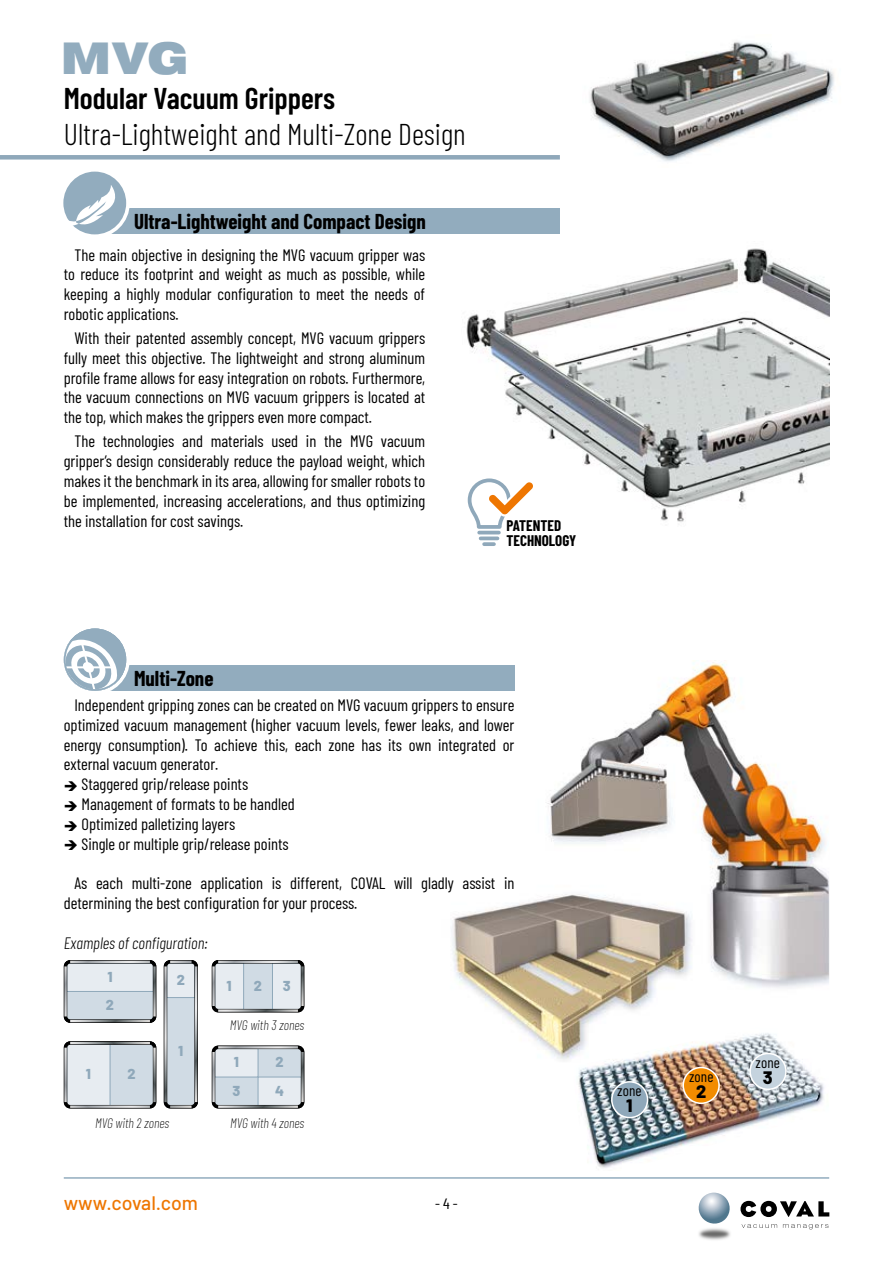
<style>
.page{position:relative;width:893px;height:1263px;background:#fff}
.page>*{position:absolute;margin:0;border:0;box-sizing:border-box;transform-origin:0 0}
.t1{font:900 45px "Pragmatica Ext";color:#92acbe}
.t2{font:300 30px "Barlow Condensed";color:#000}
.t3{font:600 30px "Barlow Condensed";color:#000}
.t4{font:700 21px "Barlow Condensed";color:#000}
.t5{font:500 19.5px "Barlow";color:#ee7601}
.t6{font:800 18px "Barlow";color:#000}
.t7{font:16.5px/19.8px "Barlow Condensed";color:#000;text-align:justify}
.t8{font:italic 300 16.5px "Barlow Condensed";color:#000}
.t9{font:700 15px/15px "Barlow Condensed";color:#000}
.t10{font:15px "Barlow Condensed";letter-spacing:.01em;color:#000}
.t11{font:15px "Barlow Condensed";letter-spacing:.01em;color:#000;scale:1.05 1}
.t12{font:800 14.4px/28.3px "Barlow";color:#8fa8ba}
.t13{font:italic 200 13.5px "Barlow Condensed";color:#000}
</style>
<div class="page">
<img style="left:590px;top:41px;width:244px;height:121px">
<hr style="left:64px;top:1177px;width:765px;height:2px;background:#92acbe">
<img style="left:699px;top:1228px;width:31px;height:12px">
<svg style="left:698px;top:1192px;width:32px;height:32px"></svg>
<svg style="left:742px;top:1224px;width:35px;height:4px"></svg>
<svg style="left:783px;top:1224px;width:45px;height:5px"></svg>
<svg style="left:740px;top:1201px;width:89px;height:16px"></svg>
<div style="left:0;top:155px;width:560px;height:5px;background:#8fa8ba"></div>
<img style="left:466px;top:248px;width:363px;height:274px">
<img style="left:451px;top:660px;width:378px;height:400px">
<div style="left:95px;top:665px;width:419px;height:26px;background:#92acbe"></div>
<svg style="left:63px;top:628px;width:67px;height:63px"></svg>
<div style="left:95px;top:208px;width:465px;height:26px;background:#92acbe"></div>
<svg style="left:63px;top:171px;width:67px;height:64px"></svg>
<img style="left:572px;top:1025px;width:257px;height:143px">
<div style="left:612px;top:1082px;width:36px;height:35px;background:#8fa8ba;border-radius:50%"></div>
<div style="left:611px;top:1081px;width:37px;height:37px;border:2px solid #fff;border-radius:50%"></div>
<div style="left:750px;top:1053px;width:36px;height:36px;background:#c5d3de;border-radius:50%"></div>
<div style="left:749px;top:1053px;width:38px;height:37px;border:2px solid #fff;border-radius:50%"></div>
<div style="left:683px;top:1067px;width:36px;height:36px;background:#f28c00;border-radius:50%"></div>
<div style="left:682px;top:1067px;width:38px;height:37px;border:2px solid #fff;border-radius:50%"></div>
<hr style="left:479px;top:531px;width:20px;height:3px;background:#8fa8ba">
<svg style="left:481px;top:536px;width:16px;height:4px"></svg>
<svg style="left:484px;top:542px;width:10px;height:4px"></svg>
<svg style="left:468px;top:478px;width:65px;height:53px"></svg>
<svg style="left:164px;top:960px;width:34px;height:148px;background:#bdc5cb"></svg>
<svg style="left:64px;top:960px;width:92px;height:63px;background:#c6cdd4"></svg>
<svg style="left:64px;top:1041px;width:92px;height:67px;background:#c9d0d6"></svg>
<svg style="left:212px;top:960px;width:92px;height:52px;background:#c8cfd4"></svg>
<svg style="left:212px;top:1045px;width:92px;height:63px;background:#c8cfd5"></svg>
<h1 class="t1" style="left:60px;top:29px;width:129px">MVG</h1>
<h2 class="t3" style="left:64px;top:77px;width:273px">Modular Vacuum Grippers</h2>
<h2 class="t2" style="left:64px;top:113px;width:403px">Ultra-Lightweight and Multi-Zone Design</h2>
<p class="t4" style="left:134px;top:206px;width:293px">Ultra-Lightweight and Compact Design</p>
<p class="t7" style="left:64px;top:243px;width:363px;text-indent:11px">The main objective in designing the MVG vacuum gripper was to reduce its footprint and weight as much as possible, while keeping a highly modular configuration to meet the needs of robotic applications.</p>
<p class="t7" style="left:64px;top:327px;width:363px;text-indent:11px">With their patented assembly concept, MVG vacuum grippers fully meet this objective. The lightweight and strong aluminum profile frame allows for easy integration on robots. Furthermore, the vacuum connections on MVG vacuum grippers is located at the top, which makes the grippers even more compact.</p>
<p class="t7" style="left:64px;top:430px;width:363px;text-indent:11px">The technologies and materials used in the MVG vacuum gripper’s design considerably reduce the payload weight, which makes it the benchmark in its area, allowing for smaller robots to be implemented, increasing accelerations, and thus optimizing the installation for cost savings.</p>
<p class="t9" style="left:506px;top:517px;width:71px">PATENTED<br>TECHNOLOGY</p>
<p class="t4" style="left:134px;top:663px;width:81px">Multi-Zone</p>
<p class="t7" style="left:64px;top:694px;width:452px;text-indent:11px">Independent gripping zones can be created on MVG vacuum grippers to ensure optimized vacuum management (higher vacuum levels, fewer leaks, and lower energy consumption). To achieve this, each zone has its own integrated or external vacuum generator.</p>
<p class="t7" style="left:64px;top:773px;width:186px">➔ Staggered grip/release points</p>
<p class="t7" style="left:64px;top:793px;width:232px">➔ Management of formats to be handled</p>
<p class="t7" style="left:64px;top:813px;width:173px">➔ Optimized palletizing layers</p>
<p class="t7" style="left:64px;top:832px;width:226px">➔ Single or multiple grip/release points</p>
<p class="t7" style="left:64px;top:872px;width:452px;text-indent:11px">As each multi-zone application is different, COVAL will gladly assist in determining the best configuration for your process.</p>
<p class="t8" style="left:64px;top:931px;width:145px">Examples of configuration:</p>
<p class="t12" style="left:107px;top:961px;width:7px">1</p>
<p class="t12" style="left:177px;top:964px;width:10px">2</p>
<p class="t12" style="left:106px;top:990px;width:10px">2</p>
<p class="t12" style="left:86px;top:1059px;width:7px">1</p>
<p class="t12" style="left:128px;top:1059px;width:10px">2</p>
<p class="t12" style="left:178px;top:1035px;width:7px">1</p>
<p class="t12" style="left:227px;top:970px;width:7px">1</p>
<p class="t12" style="left:254px;top:970px;width:10px">2</p>
<p class="t12" style="left:283px;top:970px;width:9px">3</p>
<p class="t13" style="left:230px;top:1015px;width:76px">MVG with 3 zones</p>
<p class="t12" style="left:232px;top:1047px;width:9px">1<br>3</p>
<p class="t12" style="left:275px;top:1047px;width:10px">2<br>4</p>
<p class="t13" style="left:95px;top:1113px;width:76px">MVG with 2 zones</p>
<p class="t13" style="left:230px;top:1113px;width:76px">MVG with 4 zones</p>
<p class="t5" style="left:64px;top:1188px;width:136px">www.coval.com</p>
<p class="t11" style="left:435px;top:1193px;width:23px">- 4 -</p>
<p class="t10" style="left:617px;top:1080px;width:26px">zone</p>
<p class="t6" style="left:626px;top:1092px;width:8px">1</p>
<p class="t10" style="left:755px;top:1051px;width:26px">zone</p>
<p class="t10" style="left:689px;top:1065px;width:26px">zone</p>
<p class="t6" style="left:763px;top:1064px;width:11px">3</p>
<p class="t6" style="left:696px;top:1078px;width:12px">2</p>
</div>
